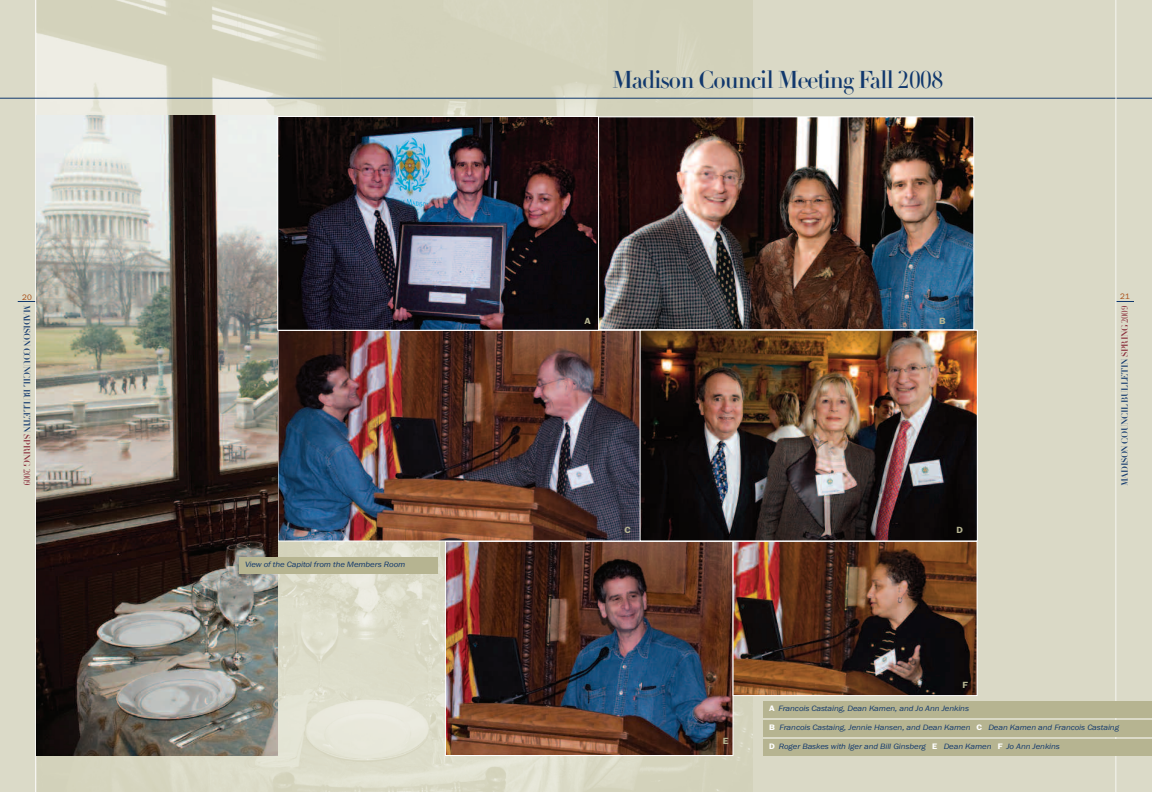
<style>
.page{position:relative;width:1152px;height:792px;background:#fff}
.page>*{position:absolute;margin:0;border:0;box-sizing:border-box;transform-origin:0 0}
.t1{font:24px "Didot LT Std Headline";letter-spacing:-.05em;color:#11386d}
.t2{font:9px "Didot LT Std Headline";letter-spacing:-.05em;color:#11386d}
.t3{font:600 9px "ITC Franklin Gothic Std";color:#b6b491;scale:1.1 1}
.t4{font:italic 8px "Franklin Gothic";letter-spacing:-.01em;color:#11386d;scale:1.1 1}
.t5{font:8px "ITC Franklin Gothic Std";color:#a84c13}
.s1{color:#892c3a}
.s2{font-family:"ITC Franklin Gothic Std";font-weight:600;font-style:normal;color:#fff}
</style>
<div class="page">
<div style="left:418px;top:0;width:698px;height:792px;background:#dad9c6"></div>
<div style="left:1117px;top:0;width:35px;height:792px;background:#dbdac8"></div>
<img style="left:37px;top:0;width:715px;height:792px">
<div style="left:0;top:0;width:36px;height:792px;background:#dbdac8"></div>
<svg style="left:18px;top:301px;width:18px;height:1px"></svg>
<img style="left:279px;top:118px;width:693px;height:211px">
<div style="left:598px;top:116px;width:376px;height:214px;border:1px solid #fff"></div>
<img style="left:280px;top:332px;width:696px;height:208px">
<img style="left:447px;top:543px;width:285px;height:211px">
<div style="left:445px;top:541px;width:289px;height:215px;border:1px solid #fff"></div>
<img style="left:735px;top:543px;width:241px;height:151px">
<div style="left:733px;top:541px;width:245px;height:155px;border:1px solid #fff"></div>
<div style="left:640px;top:330px;width:338px;height:211px;border:1px solid #fff"></div>
<hr style="left:0;top:98px;width:1152px;height:1px;background:#11386d">
<hr style="left:1116px;top:0;width:1px;height:792px;background:#fff">
<div style="left:763px;top:702px;width:389px;height:16px;background:#b6b491"></div>
<div style="left:763px;top:721px;width:389px;height:16px;background:#b6b491"></div>
<div style="left:763px;top:740px;width:389px;height:16px;background:#b6b491"></div>
<img style="left:36px;top:116px;width:242px;height:640px">
<div style="left:239px;top:557px;width:199px;height:16px;background:#b6b491"></div>
<div style="left:277px;top:116px;width:322px;height:215px;border:1px solid #fff"></div>
<p class="t5" style="left:22px;top:294px;width:11px">20</p>
<p class="t2" style="left:31px;top:305px;width:182px;rotate:90deg">MADISON COUNCIL BULLETIN <span class="s1">SPRING 2009</span></p>
<p class="t4" style="left:245px;top:559px;width:147px">View of the Capitol from the Members Room</p>
<p class="t1" style="left:612px;top:71px;width:333px">Madison Council Meeting Fall 2008</p>
<p class="t3" style="left:584px;top:318px;width:7px">A</p>
<p class="t3" style="left:624px;top:527px;width:7px">C</p>
<p class="t3" style="left:939px;top:318px;width:7px">B</p>
<p class="t3" style="left:957px;top:527px;width:7px">D</p>
<p class="t5" style="left:1120px;top:294px;width:11px">21</p>
<p class="t2" style="left:1121px;top:486px;width:182px;rotate:-90deg">MADISON COUNCIL BULLETIN <span class="s1">SPRING 2009</span></p>
<p class="t3" style="left:723px;top:738px;width:7px">E</p>
<p class="t3" style="left:963px;top:682px;width:6px">F</p>
<p class="t4" style="left:769px;top:704px;width:183px"><span class="s2">A</span> Francois Castaing, Dean Kamen, and Jo Ann Jenkins</p>
<p class="t4" style="left:769px;top:723px;width:320px"><span class="s2">B</span> Francois Castaing, Jennie Hansen, and Dean Kamen <span class="s2">C</span> Dean Kamen and Francois Castaing</p>
<p class="t4" style="left:769px;top:742px;width:266px"><span class="s2">D</span> Roger Baskes with Iger and Bill Ginsberg <span class="s2">E</span> Dean Kamen <span class="s2">F</span> Jo Ann Jenkins</p>
</div>
